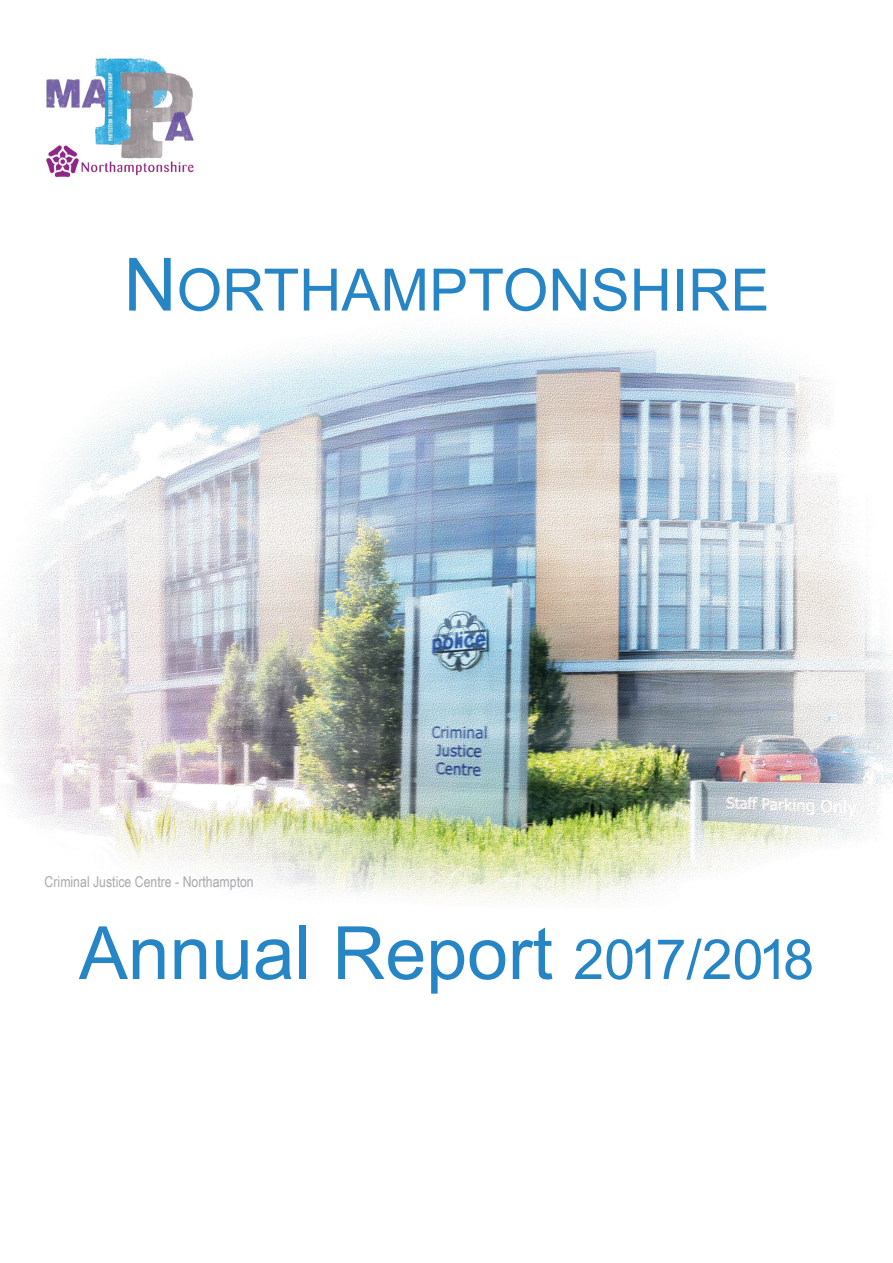
<style>
.page{position:relative;width:893px;height:1263px;background:#fff}
.page>*{position:absolute;margin:0;border:0;box-sizing:border-box;transform-origin:0 0}
.t1{font:58.5px "Arial";color:#2685c5}
.t2{font:55.5px "Arial";letter-spacing:-.095em;color:#2685c5}
.t3{font:15px "Arial Narrow";color:#a8a9ad}
.s1{font-size:73.5px}
.s2{font-size:75px}
</style>
<div class="page">
<img style="left:46px;top:58px;width:148px;height:120px">
<img style="left:0;top:326px;width:893px;height:581px">
<h1 class="t1" style="left:124px;top:252px;width:647px"><span class="s1">N</span>ORTHAMPTONSHIRE</h1>
<p class="t3" style="left:45px;top:873px;width:211px">Criminal Justice Centre - Northampton</p>
<h2 class="t2" style="left:79px;top:923px;width:737px"><span class="s1">A</span><span class="s2">nnual</span> <span class="s1">Report</span> 2017/2018</h2>
</div>
